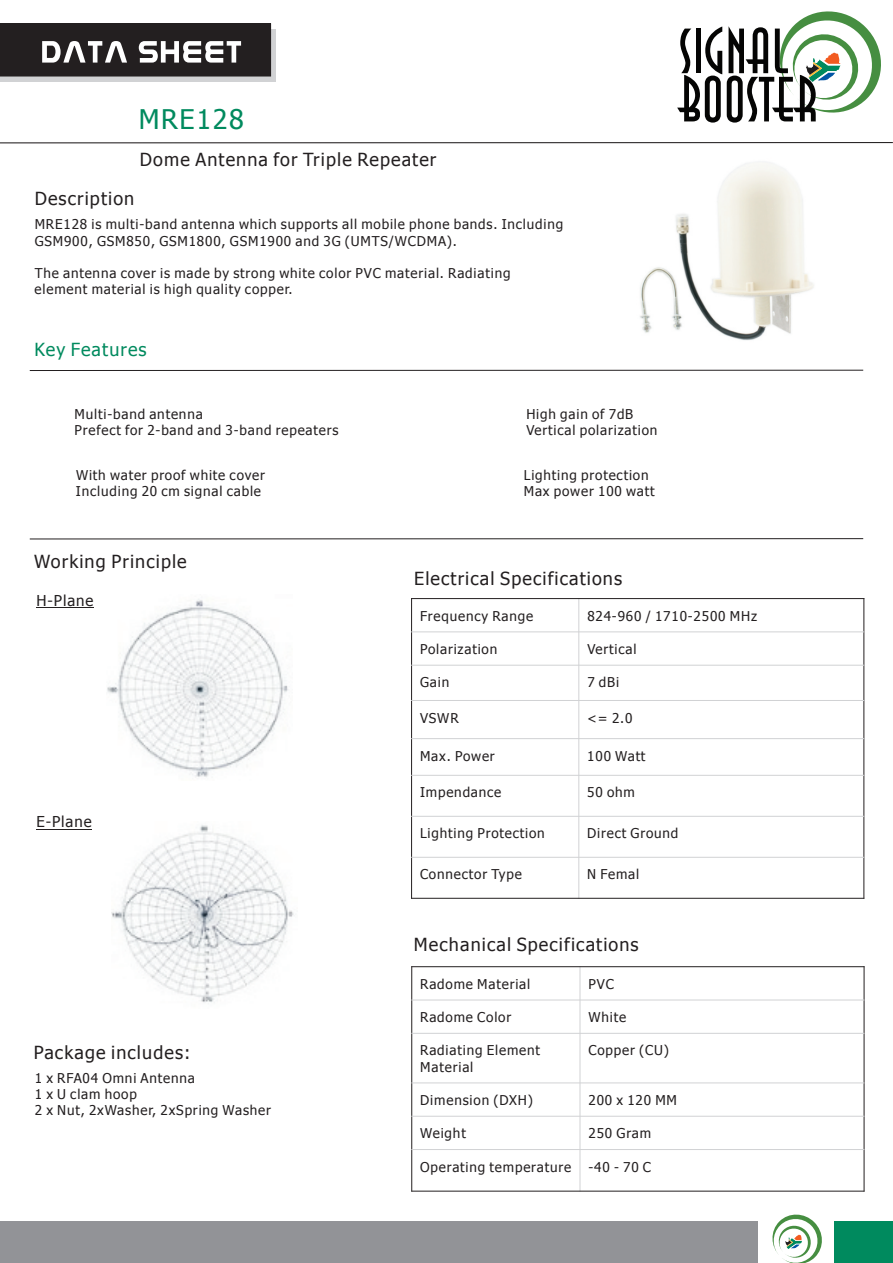
<style>
.page{position:relative;width:893px;height:1263px;background:#fff}
.page>*{position:absolute;margin:0;border:0;box-sizing:border-box;transform-origin:0 0}
.t1{font:59.7px "Anastasia";color:#050504}
.t2{font:27px "Tahoma";letter-spacing:.06em;color:#008a5e}
.t3{font:18px "Tahoma";letter-spacing:.06em;color:#231f20}
.t4{font:18px "Tahoma";letter-spacing:.06em;color:#008a5e}
.t5{font:15px "Tahoma";letter-spacing:.06em;color:#231f20}
.t6{font:13.5px/16.4px "Tahoma";letter-spacing:.06em;color:#231f20}
</style>
<div class="page">
<svg style="left:779px;top:11px;width:102px;height:102px"></svg>
<svg style="left:0;top:142px;width:893px;height:2px;background:#898687"></svg>
<svg style="left:29px;top:370px;width:835px;height:1px"></svg>
<svg style="left:29px;top:538px;width:835px;height:1px"></svg>
<hr style="left:411px;top:966px;width:1px;height:225px;background:#231f20">
<hr style="left:580px;top:966px;width:1px;height:225px;background:#d1d2d4">
<hr style="left:864px;top:966px;width:1px;height:225px;background:#231f20">
<hr style="left:411px;top:1191px;width:453px;height:1px;background:#231f20">
<hr style="left:411px;top:1149px;width:453px;height:1px;background:#d1d2d4">
<hr style="left:411px;top:1116px;width:453px;height:1px;background:#d1d2d4">
<hr style="left:411px;top:1083px;width:453px;height:1px;background:#d1d2d4">
<hr style="left:411px;top:1033px;width:453px;height:1px;background:#d1d2d4">
<hr style="left:411px;top:1000px;width:453px;height:1px;background:#d1d2d4">
<hr style="left:411px;top:966px;width:453px;height:1px;background:#231f20">
<hr style="left:411px;top:598px;width:1px;height:301px;background:#231f20">
<hr style="left:579px;top:598px;width:1px;height:301px;background:#d1d2d4">
<hr style="left:863px;top:598px;width:1px;height:301px;background:#231f20">
<hr style="left:411px;top:898px;width:453px;height:1px;background:#231f20">
<hr style="left:411px;top:857px;width:453px;height:1px;background:#d1d2d4">
<hr style="left:411px;top:816px;width:453px;height:1px;background:#d1d2d4">
<hr style="left:411px;top:775px;width:453px;height:1px;background:#d1d2d4">
<hr style="left:411px;top:738px;width:453px;height:1px;background:#d1d2d4">
<hr style="left:411px;top:700px;width:453px;height:1px;background:#d1d2d4">
<hr style="left:411px;top:665px;width:453px;height:1px;background:#d1d2d4">
<hr style="left:411px;top:632px;width:453px;height:1px;background:#d1d2d4">
<hr style="left:411px;top:598px;width:453px;height:1px;background:#231f20">
<hr style="left:36px;top:607px;width:57px;height:1px;background:#231f20">
<hr style="left:36px;top:829px;width:56px;height:1px;background:#231f20">
<img style="left:640px;top:162px;width:174px;height:178px">
<img style="left:111px;top:825px;width:183px;height:178px">
<img style="left:107px;top:599px;width:182px;height:178px">
<div style="left:0;top:29px;width:276px;height:52px;background:linear-gradient(to right,#d1d2d4,#d1d2d4)"></div>
<div style="left:0;top:24px;width:271px;height:52px;background:#231f20"></div>
<div style="left:0;top:23px;width:271px;height:53px;border:1px solid #231f20"></div>
<svg style="left:42px;top:41px;width:199px;height:22px"></svg>
<div style="left:0;top:1221px;width:893px;height:42px;background:#929397"></div>
<div style="left:833px;top:1222px;width:60px;height:41px;background:#008a5e"></div>
<div style="left:758px;top:1221px;width:75px;height:42px;background:#fff"></div>
<svg style="left:772px;top:1214px;width:50px;height:49px"></svg>
<h2 class="t2" style="left:139px;top:101px;width:107px">MRE128</h2>
<h3 class="t3" style="left:140px;top:147px;width:298px">Dome Antenna for Triple Repeater</h3>
<h3 class="t3" style="left:35px;top:186px;width:101px">Description</h3>
<p class="t6" style="left:35px;top:215px;width:530px">MRE128 is multi-band antenna which supports all mobile phone bands. Including<br>GSM900, GSM850, GSM1800, GSM1900 and 3G (UMTS/WCDMA).</p>
<p class="t6" style="left:35px;top:264px;width:477px">The antenna cover is made by strong white color PVC material. Radiating element material is high quality copper.</p>
<h3 class="t4" style="left:35px;top:338px;width:113px">Key Features</h3>
<p class="t6" style="left:75px;top:405px;width:265px">Multi-band antenna<br>Prefect for 2-band and 3-band repeaters</p>
<p class="t6" style="left:526px;top:405px;width:133px">High gain of 7dB<br>Vertical polarization</p>
<p class="t6" style="left:76px;top:466px;width:191px">With water proof white cover<br>Including 20 cm signal cable</p>
<p class="t6" style="left:524px;top:466px;width:132px">Lighting protection<br>Max power 100 watt</p>
<h1 class="t1" style="left:679px;top:19px;width:109px">SIGNAL</h1>
<h1 class="t1" style="left:679px;top:67px;width:140px">BOOSTER</h1>
<h3 class="t3" style="left:34px;top:549px;width:154px">Working Principle</h3>
<p class="t5" style="left:36px;top:591px;width:58px">H-Plane</p>
<h3 class="t3" style="left:414px;top:567px;width:209px">Electrical Specifications</h3>
<p class="t5" style="left:36px;top:812px;width:57px">E-Plane</p>
<h3 class="t3" style="left:34px;top:1040px;width:158px">Package includes:</h3>
<p class="t6" style="left:35px;top:1069px;width:238px">1 x RFA04 Omni Antenna<br>1 x U clam hoop<br>2 x Nut, 2xWasher, 2xSpring Washer</p>
<p class="t6" style="left:420px;top:607px;width:115px">Frequency Range</p>
<p class="t6" style="left:587px;top:607px;width:171px">824-960 / 1710-2500 MHz</p>
<p class="t6" style="left:420px;top:640px;width:79px">Polarization</p>
<p class="t6" style="left:587px;top:640px;width:51px">Vertical</p>
<p class="t6" style="left:420px;top:673px;width:31px">Gain</p>
<p class="t6" style="left:587px;top:673px;width:33px">7 dBi</p>
<p class="t6" style="left:420px;top:709px;width:40px">VSWR</p>
<p class="t6" style="left:587px;top:709px;width:47px">&lt;= 2.0</p>
<p class="t6" style="left:420px;top:747px;width:76px">Max. Power</p>
<p class="t6" style="left:587px;top:747px;width:60px">100 Watt</p>
<p class="t6" style="left:420px;top:783px;width:83px">Impendance</p>
<p class="t6" style="left:587px;top:783px;width:49px">50 ohm</p>
<p class="t6" style="left:420px;top:824px;width:126px">Lighting Protection</p>
<p class="t6" style="left:587px;top:824px;width:93px">Direct Ground</p>
<p class="t6" style="left:420px;top:865px;width:103px">Connector Type</p>
<p class="t6" style="left:587px;top:865px;width:53px">N Femal</p>
<h3 class="t3" style="left:414px;top:933px;width:226px">Mechanical Specifications</h3>
<p class="t6" style="left:420px;top:975px;width:112px">Radome Material</p>
<p class="t6" style="left:588px;top:975px;width:27px">PVC</p>
<p class="t6" style="left:420px;top:1008px;width:93px">Radome Color</p>
<p class="t6" style="left:588px;top:1008px;width:39px">White</p>
<p class="t6" style="left:420px;top:1041px;width:121px">Radiating Element<br>Material</p>
<p class="t6" style="left:588px;top:1041px;width:82px">Copper (CU)</p>
<p class="t6" style="left:420px;top:1091px;width:114px">Dimension (DXH)</p>
<p class="t6" style="left:588px;top:1091px;width:90px">200 x 120 MM</p>
<p class="t6" style="left:420px;top:1124px;width:47px">Weight</p>
<p class="t6" style="left:588px;top:1124px;width:64px">250 Gram</p>
<p class="t6" style="left:420px;top:1158px;width:152px">Operating temperature</p>
<p class="t6" style="left:588px;top:1158px;width:64px">-40 - 70 C</p>
</div>
